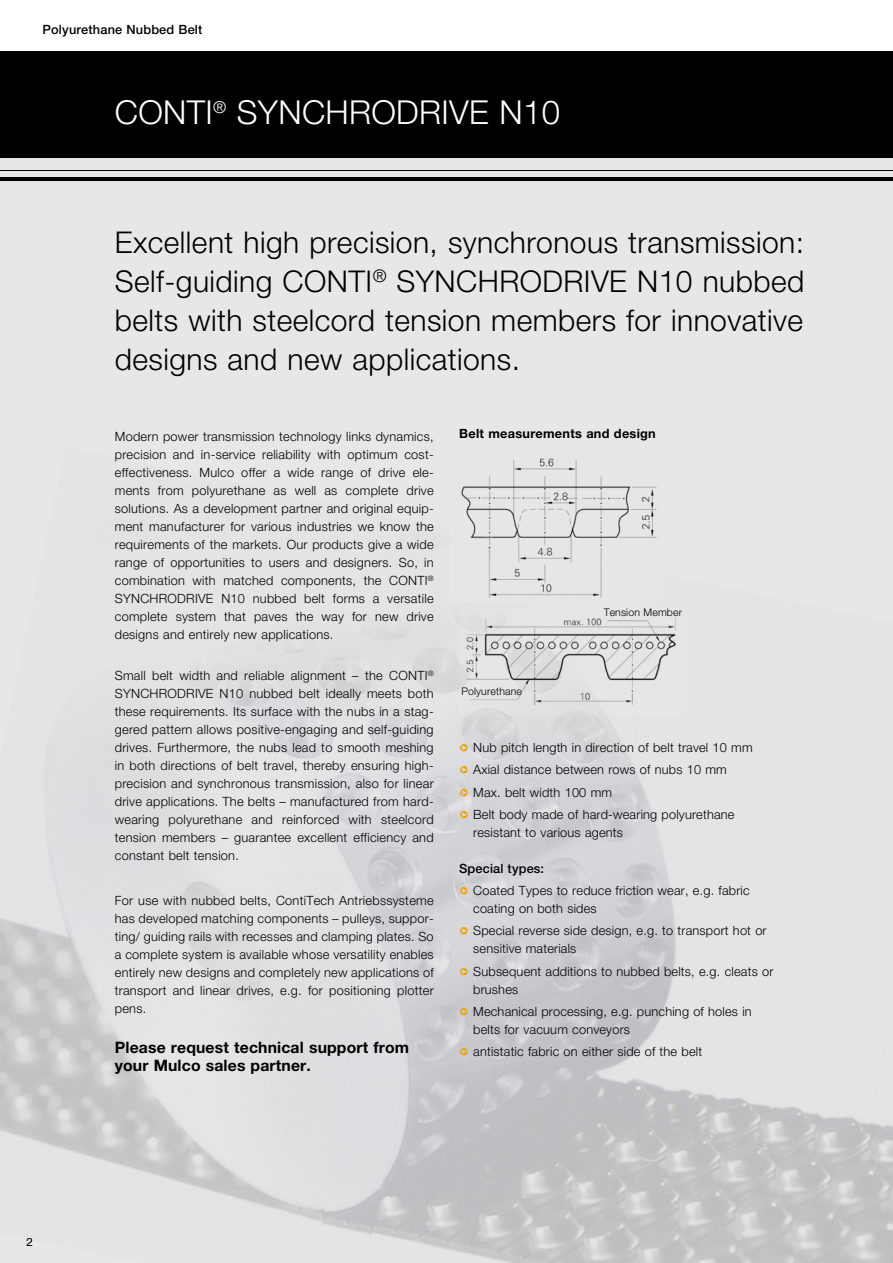
<style>
.page{position:relative;width:893px;height:1263px;background:#fff}
.page>*{position:absolute;margin:0;border:0;box-sizing:border-box;transform-origin:0 0}
.t1{font:300 33px "Helvetica Neue LT";letter-spacing:.01em;color:#fff}
.t2{font:300 30px/39px "Helvetica Neue LT";letter-spacing:.015em;color:#000;text-align:justify}
.t3{font:700 15.75px/18px "Helvetica Neue LT";letter-spacing:.01em;color:#000}
.t4{font:300 12.75px/18px "Helvetica Neue LT";letter-spacing:.015em;color:#000}
.t5{font:500 12.75px "Helvetica Neue LT";letter-spacing:.015em;color:#000}
.t6{font:700 12.75px "Helvetica Neue LT";letter-spacing:.02em;color:#000}
.t7{font:300 11.25px "Helvetica Neue";color:#000}
.t8{font:300 10.5px "Helvetica Neue LT";letter-spacing:.015em;color:#000}
.s1{color:#f6a000}
</style>
<div class="page">
<div style="left:0;top:124px;width:893px;height:1139px;background:#e6e7e7"></div>
<img style="left:313px;top:603px;width:146px;height:631px">
<img style="left:641px;top:783px;width:147px;height:437px">
<img style="left:788px;top:1106px;width:52px;height:157px">
<img style="left:366px;top:716px;width:170px;height:547px">
<img style="left:0;top:806px;width:343px;height:278px">
<img style="left:840px;top:1116px;width:53px;height:147px">
<img style="left:0;top:1020px;width:299px;height:200px">
<img style="left:524px;top:1188px;width:168px;height:75px">
<img style="left:682px;top:1220px;width:111px;height:43px">
<div style="left:0;top:51px;width:893px;height:106px;background:#000"></div>
<hr style="left:0;top:177px;width:893px;height:3px;background:#000">
<hr style="left:0;top:170px;width:893px;height:1px;background:#000">
<img style="left:461px;top:458px;width:196px;height:71px">
<img style="left:470px;top:529px;width:187px;height:69px">
<img style="left:459px;top:618px;width:217px;height:98px">
<p class="t5" style="left:43px;top:22px;width:161px">Polyurethane Nubbed Belt</p>
<h1 class="t1" style="left:115px;top:92px;width:447px">CONTI<sup>®</sup> SYNCHRODRIVE N10</h1>
<h2 class="t2" style="left:115px;top:222px;width:691px">Excellent high precision, synchronous transmission:<br>Self-guiding CONTI<sup>®</sup> SYNCHRODRIVE N10 nubbed belts with steelcord tension members for innovative designs and new applications.</h2>
<p class="t4" style="left:115px;top:427px;width:320px;text-align:justify">Modern power transmission technology links dynamics, precision and in-service reliability with optimum cost&shy;effec tiveness. Mulco offer a wide range of drive ele&shy;ments from polyurethane as well as complete drive solu tions. As a development partner and original equip&shy;ment manufacturer for various industries we know the requirements of the markets. Our products give a wide range of opportunities to users and designers. So, in combination with matched components, the CONTI<sup>® </sup>SYNCHRODRIVE N10 nubbed belt forms a versatile complete system that paves the way for new drive designs and entirely new applications.</p>
<p class="t4" style="left:115px;top:666px;width:320px;text-align:justify">Small belt width and reliable alignment – the CONTI<sup>® </sup>SYNCHRODRIVE N10 nubbed belt ideally meets both these requirements. Its surface with the nubs in a stag&shy;gered pattern allows positive-engaging and self-guiding drives. Furthermore, the nubs lead to smooth meshing in both directions of belt travel, thereby ensuring high&shy;precision and synchronous transmission, also for linear drive applications. The belts – manufactured from hard&shy;wearing polyurethane and reinforced with steelcord tension members – guarantee excellent efficiency and constant belt tension.</p>
<p class="t4" style="left:115px;top:891px;width:320px;text-align:justify">For use with nubbed belts, ContiTech Antriebssysteme has developed matching components – pulleys, suppor&shy;ting/ guiding rails with recesses and clamping plates. So a complete system is available whose versatility enables entirely new designs and completely new applications of transport and linear drives, e.g. for positioning plotter pens.</p>
<p class="t3" style="left:115px;top:1038px;width:296px">Please request technical support from your Mulco sales partner.</p>
<p class="t6" style="left:459px;top:425px;width:198px">Belt measurements and design</p>
<p class="t8" style="left:461px;top:684px;width:62px">Polyurethane</p>
<p class="t8" style="left:604px;top:606px;width:80px">Tension Member</p>
<p class="t4" style="left:459px;top:738px;width:295px"><span class="s1">❑</span> Nub pitch length in direction of belt travel 10 mm</p>
<p class="t4" style="left:459px;top:760px;width:269px"><span class="s1">❑</span> Axial distance between rows of nubs 10 mm</p>
<p class="t4" style="left:459px;top:783px;width:154px"><span class="s1">❑</span> Max. belt width 100 mm</p>
<p class="t4" style="left:473px;top:805px;width:263px;text-indent:-14px"><span class="s1">❑</span> Belt body made of hard-wearing polyurethane resistant to various agents</p>
<p class="t5" style="left:459px;top:861px;width:86px">Special types:</p>
<p class="t4" style="left:473px;top:881px;width:278px;text-indent:-14px"><span class="s1">❑</span> Coated Types to reduce friction wear, e.g. fabric coating on both sides</p>
<p class="t4" style="left:473px;top:921px;width:295px;text-indent:-14px"><span class="s1">❑</span> Special reverse side design, e.g. to transport hot or sensitive materials</p>
<p class="t4" style="left:473px;top:962px;width:302px;text-indent:-14px"><span class="s1">❑</span> Subsequent additions to nubbed belts, e.g. cleats or brushes</p>
<p class="t4" style="left:473px;top:1002px;width:280px;text-indent:-14px"><span class="s1">❑</span> Mechanical processing, e.g. punching of holes in belts for vacuum conveyors</p>
<p class="t4" style="left:459px;top:1042px;width:244px"><span class="s1">❑</span> antistatic fabric on either side of the belt</p>
<p class="t7" style="left:27px;top:1232px;width:8px">2</p>
</div>
